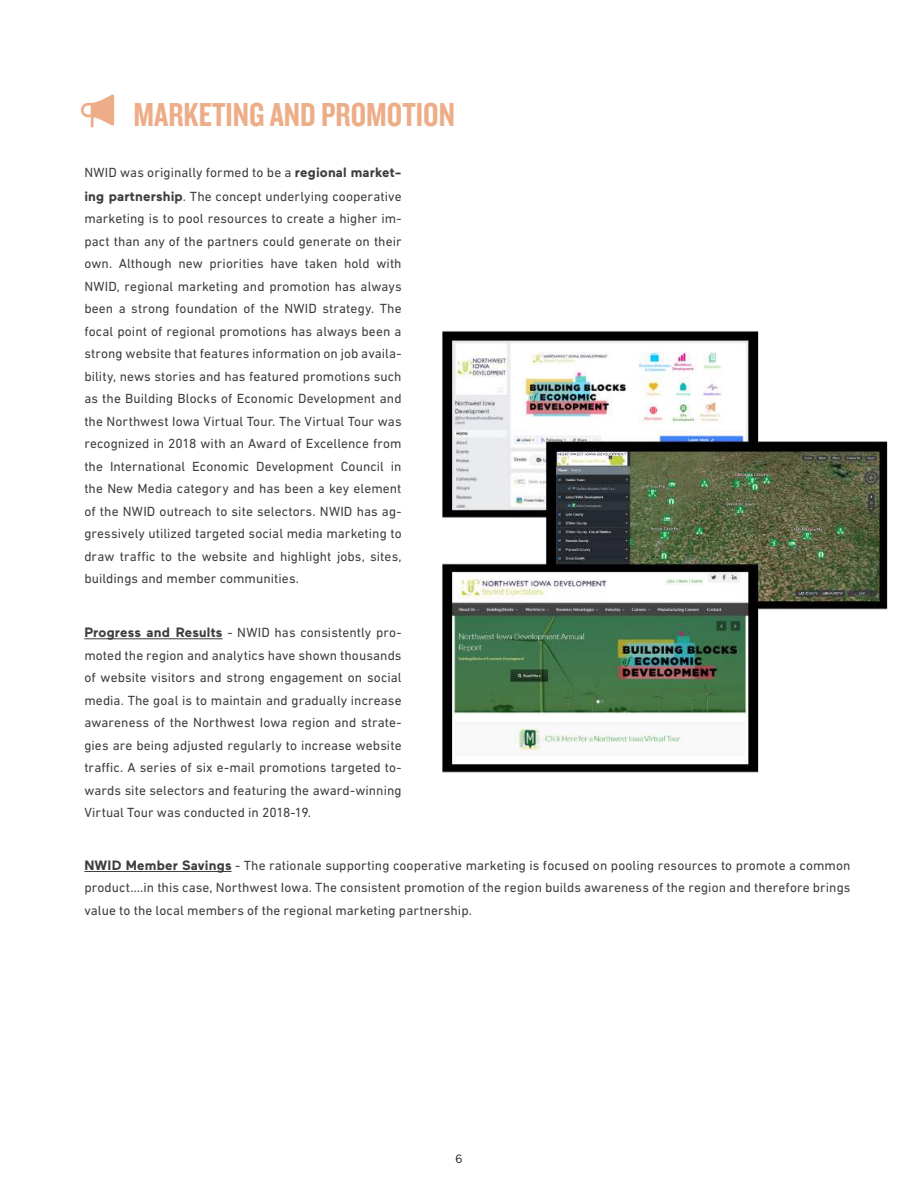
<style>
.page{position:relative;width:918px;height:1188px;background:#fff}
.page>*{position:absolute;margin:0;border:0;box-sizing:border-box;transform-origin:0 0}
.t1{font:34.5px "Knockout HTF49 Liteweight";color:#edad88}
.t2{font:13.5px/22.5px "DIN Next LT Pro";letter-spacing:.005em;color:#3e3e3f;text-align:justify}
.t3{font:12px "Maax";color:#231f20}
.s1{font-family:"Maax";font-weight:700}
</style>
<div class="page">
<svg style="left:81px;top:94px;width:33px;height:33px"></svg>
<hr style="left:84px;top:638px;width:139px;height:1px;background:#3e3e3f">
<hr style="left:84px;top:871px;width:148px;height:1px;background:#3e3e3f">
<img style="left:442px;top:331px;width:446px;height:442px">
<h1 class="t1" style="left:134px;top:97px;width:323px">MARKETING AND PROMOTION</h1>
<p class="t2" style="left:84px;top:160px;width:319px;line-height:24px">NWID was originally formed to be a <span class="s1">regional market&shy;ing partnership</span>. The concept underlying cooperative</p>
<p class="t2" style="left:84px;top:207px;width:319px">marketing is to pool resources to create a higher im&shy;pact than any of the partners could generate on their own. Although new priorities have taken hold with NWID, regional marketing and promotion has always been a strong foundation of the NWID strategy. The focal point of regional promotions has always been a strong website that features information on job availa&shy;bility, news stories and has featured promotions such as the Building Blocks of Economic Development and the Northwest Iowa Virtual Tour. The Virtual Tour was recognized in 2018 with an Award of Excellence from the International Economic Development Council in the New Media category and has been a key element of the NWID outreach to site selectors. NWID has ag&shy;gressively utilized targeted social media marketing to draw traffic to the website and highlight jobs, sites, buildings and member communities.</p>
<p class="t2" style="left:84px;top:621px;width:319px"><span class="s1">Progress and Results</span> - NWID has consistently pro&shy;moted the region and analytics have shown thousands of website visitors and strong engagement on social media. The goal is to maintain and gradually increase awareness of the Northwest Iowa region and strate&shy;gies are being adjusted regularly to increase website traffic. A series of six e-mail promotions targeted to&shy;wards site selectors and featuring the award-winning Virtual Tour was conducted in 2018-19.</p>
<p class="t2" style="left:84px;top:854px;width:768px"><span class="s1">NWID Member Savings</span> - The rationale supporting cooperative marketing is focused on pooling resources to promote a common product….in this case, Northwest Iowa. The consistent promotion of the region builds awareness of the region and therefore brings value to the local members of the regional marketing partnership.</p>
<p class="t3" style="left:455px;top:1153px;width:9px">6</p>
</div>
